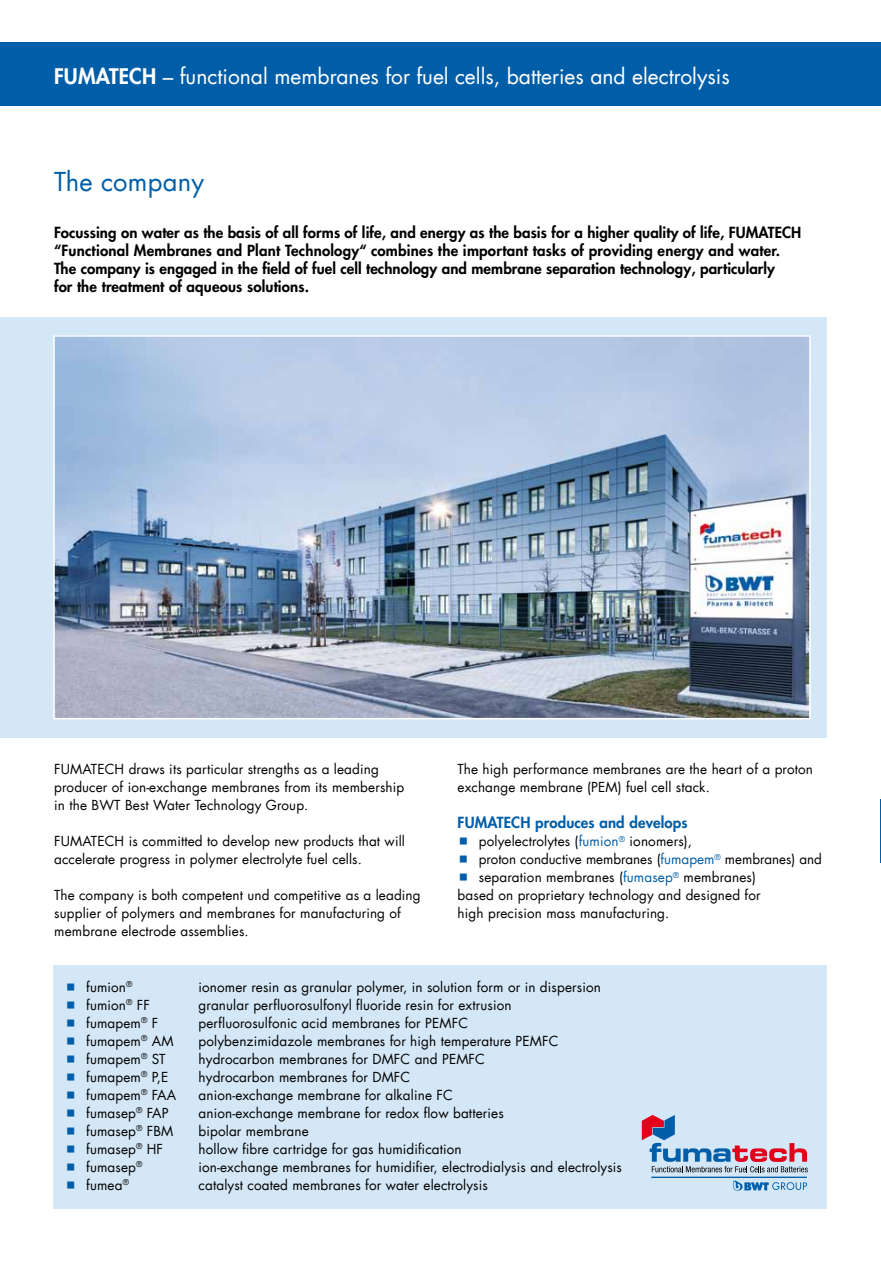
<style>
.page{position:relative;width:881px;height:1263px;background:#fff}
.page>*{position:absolute;margin:0;border:0;box-sizing:border-box;transform-origin:0 0}
.t1{font:25.5px "Futura Com";letter-spacing:.01em;color:#005ea8}
.t2{font:21px "Futura Com";color:#fff}
.t3{font:800 15px/18px "Futura Com";letter-spacing:.005em;color:#000}
.t4{font:800 15px "Futura Com";letter-spacing:.01em;color:#005ea8}
.t5{font:13.5px/18px "Futura Com";letter-spacing:.01em;color:#000}
.s1{font-weight:800}
.s2{color:#005ea8}
</style>
<div class="page">
<div style="left:53px;top:965px;width:773px;height:244px;background:#d4e7f6"></div>
<div style="left:0;top:317px;width:826px;height:421px;background:#d4e7f6"></div>
<img style="left:56px;top:338px;width:751px;height:378px">
<div style="left:53px;top:335px;width:757px;height:384px;border:2px solid #fff"></div>
<div style="left:0;top:43px;width:880px;height:63px;background:#005ea8"></div>
<hr style="left:651px;top:1176px;width:155px;height:2px;background:#005ea8">
<svg style="left:733px;top:1180px;width:73px;height:11px"></svg>
<svg style="left:641px;top:1115px;width:166px;height:57px"></svg>
<h2 class="t2" style="left:54px;top:62px;width:677px"><span class="s1">FUMATECH</span> – functional membranes for fuel cells, batteries and electrolysis</h2>
<h1 class="t1" style="left:54px;top:164px;width:151px">The company</h1>
<p class="t3" style="left:54px;top:223px;width:748px">Focussing on water as the basis of all forms of life, and energy as the basis for a higher quality of life, FUMATECH “Functional Membranes and Plant Technology“ combines the important tasks of providing energy and water.<br>The company is engaged in the field of fuel cell technology and membrane separation technology, particularly<br>for the treatment of aqueous solutions.</p>
<p class="t5" style="left:54px;top:760px;width:351px">FUMATECH draws its particular strengths as a leading producer of ion-exchange membranes from its membership in the BWT Best Water Technology Group.</p>
<p class="t5" style="left:54px;top:832px;width:352px">FUMATECH is committed to develop new products that will accelerate progress in polymer electrolyte fuel cells.</p>
<p class="t5" style="left:54px;top:886px;width:368px">The company is both competent und competitive as a leading supplier of polymers and membranes for manufacturing of membrane electrode assemblies.</p>
<p class="t5" style="left:457px;top:760px;width:357px">The high performance membranes are the heart of a proton exchange membrane (PEM) fuel cell stack.</p>
<p class="t4" style="left:457px;top:811px;width:231px">FUMATECH produces and develops</p>
<p class="t5" style="left:478px;top:832px;width:214px">polyelectrolytes (<span class="s2">fumion</span><sup>®</sup> ionomers),</p>
<p class="t5" style="left:478px;top:850px;width:344px">proton conductive membranes (<span class="s2">fumapem</span><sup>®</sup> membranes) and</p>
<p class="t5" style="left:478px;top:868px;width:278px">separation membranes (<span class="s2">fumasep</span><sup>®</sup> membranes)</p>
<p class="t5" style="left:457px;top:886px;width:304px">based on proprietary technology and designed for</p>
<p class="t5" style="left:457px;top:904px;width:213px">high precision mass manufacturing.</p>
<p class="t5" style="left:86px;top:977px;width:48px">fumion<sup>®</sup></p>
<p class="t5" style="left:198px;top:977px;width:404px">ionomer resin as granular polymer, in solution form or in dispersion</p>
<p class="t5" style="left:86px;top:995px;width:65px">fumion<sup>®</sup> FF</p>
<p class="t5" style="left:198px;top:995px;width:314px">granular perfluorosulfonyl fluoride resin for extrusion</p>
<p class="t5" style="left:86px;top:1013px;width:73px">fumapem<sup>®</sup> F</p>
<p class="t5" style="left:198px;top:1013px;width:271px">perfluorosulfonic acid membranes for PEMFC</p>
<p class="t5" style="left:86px;top:1031px;width:89px">fumapem<sup>®</sup> AM</p>
<p class="t5" style="left:198px;top:1031px;width:361px">polybenzimidazole membranes for high temperature PEMFC</p>
<p class="t5" style="left:86px;top:1049px;width:81px">fumapem<sup>®</sup> ST</p>
<p class="t5" style="left:198px;top:1049px;width:288px">hydrocarbon membranes for DMFC and PEMFC</p>
<p class="t5" style="left:86px;top:1067px;width:84px">fumapem<sup>®</sup> P,E</p>
<p class="t5" style="left:198px;top:1067px;width:213px">hydrocarbon membranes for DMFC</p>
<p class="t5" style="left:86px;top:1085px;width:91px">fumapem<sup>®</sup> FAA</p>
<p class="t5" style="left:198px;top:1085px;width:256px">anion-exchange membrane for alkaline FC</p>
<p class="t5" style="left:86px;top:1103px;width:84px">fumasep<sup>®</sup> FAP</p>
<p class="t5" style="left:198px;top:1103px;width:306px">anion-exchange membrane for redox flow batteries</p>
<p class="t5" style="left:86px;top:1121px;width:89px">fumasep<sup>®</sup> FBM</p>
<p class="t5" style="left:198px;top:1121px;width:112px">bipolar membrane</p>
<p class="t5" style="left:86px;top:1139px;width:78px">fumasep<sup>®</sup> HF</p>
<p class="t5" style="left:198px;top:1139px;width:265px">hollow fibre cartridge for gas humidification</p>
<p class="t5" style="left:86px;top:1157px;width:58px">fumasep<sup>®</sup></p>
<p class="t5" style="left:198px;top:1157px;width:425px">ion-exchange membranes for humidifier, electrodialysis and electrolysis</p>
<p class="t5" style="left:86px;top:1175px;width:44px">fumea<sup>®</sup></p>
<p class="t5" style="left:198px;top:1175px;width:291px">catalyst coated membranes for water electrolysis</p>
</div>
